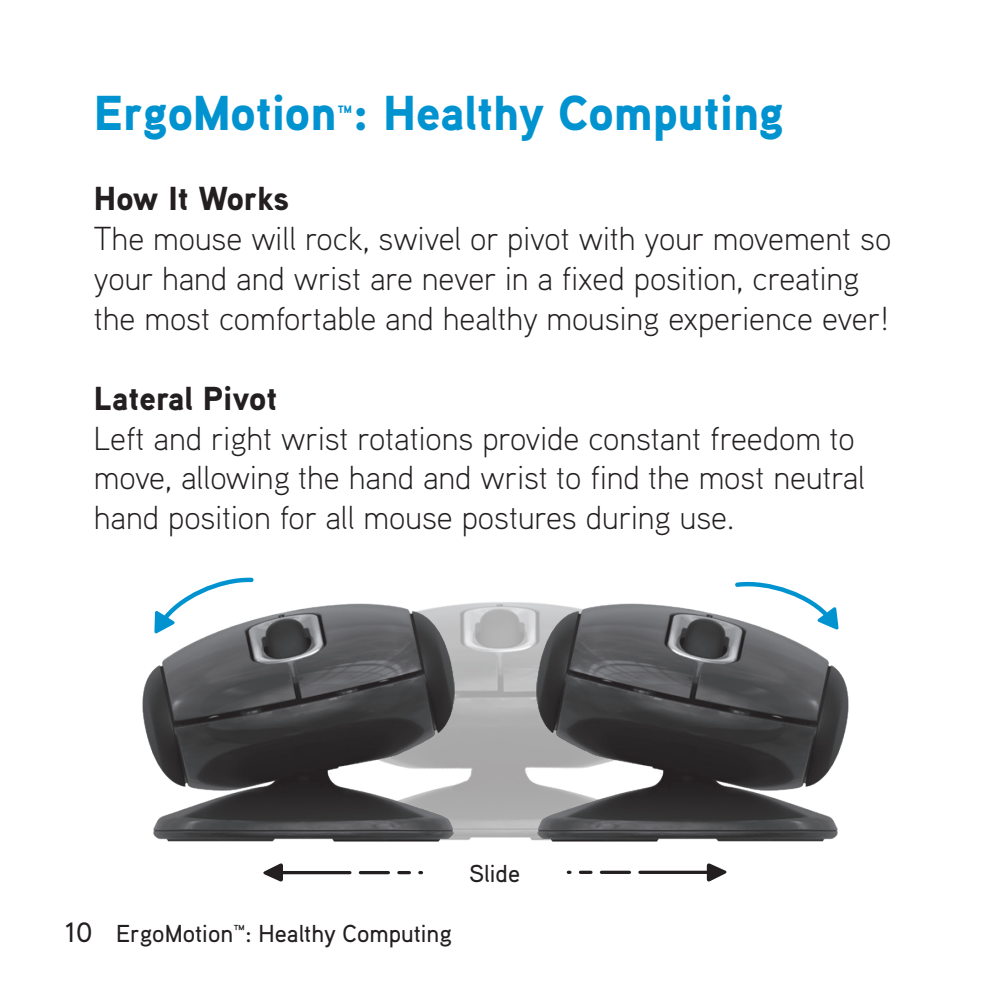
<style>
.page{position:relative;width:1008px;height:1008px;background:#fff}
.page>*{position:absolute;margin:0;border:0;box-sizing:border-box;transform-origin:0 0}
.t1{font:900 49px "Aaux Pro OT";color:#0093d0}
.t2{font:300 33.25px/39.9px "Aaux Pro OT";color:#231f20}
.t3{font:900 33.25px "Aaux Pro OT";color:#231f20}
.t4{font:500 24.5px "Aaux Pro OT";color:#231f20}
.s1{font-size:35px}
.s2{font-size:28px}
</style>
<div class="page">
<img style="left:142px;top:577px;width:345px;height:265px">
<img style="left:487px;top:581px;width:362px;height:261px">
<svg style="left:263px;top:863px;width:158px;height:19px"></svg>
<svg style="left:568px;top:863px;width:159px;height:19px"></svg>
<h1 class="t1" style="left:94px;top:82px;width:691px">ErgoMotion<span class="s1">™</span>: Healthy Computing</h1>
<p class="t3" style="left:94px;top:177px;width:197px">How It Works</p>
<p class="t2" style="left:94px;top:217px;width:799px">The mouse will rock, swivel or pivot with your movement so your hand and wrist are never in a fixed position, creating the most comfortable and healthy mousing experience ever!</p>
<p class="t3" style="left:94px;top:377px;width:185px">Lateral Pivot</p>
<p class="t2" style="left:94px;top:417px;width:772px">Left and right wrist rotations provide constant freedom to move, allowing the hand and wrist to find the most neutral hand position for all mouse postures during use.</p>
<p class="t4" style="left:65px;top:918px;width:388px"><span class="s2">10</span> ErgoMotion™: Healthy Computing</p>
<p class="t4" style="left:469px;top:858px;width:53px">Slide</p>
</div>
